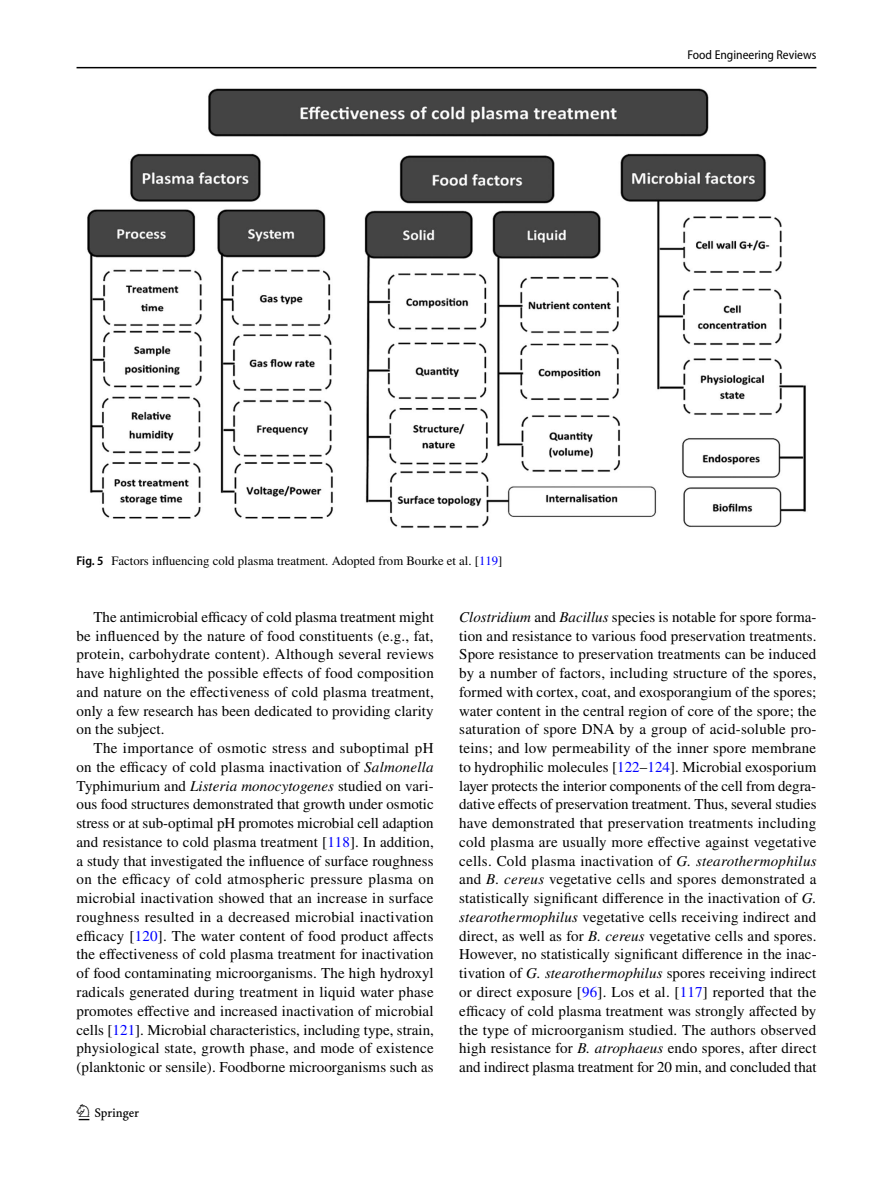
<style>
.page{position:relative;width:893px;height:1187px;background:#fff}
.page>*{position:absolute;margin:0;border:0;box-sizing:border-box;transform-origin:0 0}
.t1{font:22.5px "Springnew Regular 2";color:#000}
.t2{font:15px/18.8px "STIX";letter-spacing:.005em;color:#000;text-align:justify}
.t3{font:12.75px "STIX";color:#000}
.t4{font:semi-condensed 12.75px "Myriad Pro";color:#000}
.s1{font-family:"Myriad Pro";font-weight:600;font-stretch:semi-condensed}
.s2{color:#00f}
.s3{font-style:italic}
</style>
<div class="page">
<hr style="left:77px;top:67px;width:739px;height:1px;background:#000">
<img style="left:87px;top:88px;width:719px;height:440px">
<p class="t4" style="left:688px;top:48px;width:130px">Food Engineering Reviews</p>
<p class="t3" style="left:77px;top:551px;width:427px"><span class="s1">Fig. 5</span> Factors influencing cold plasma treatment. Adopted from Bourke et al. [<span class="s2">119</span>]</p>
<p class="t2" style="left:77px;top:608px;width:359px;text-indent:17px">The antimicrobial efficacy of cold plasma treatment might be influenced by the nature of food constituents (e.g., fat, protein, carbohydrate content). Although several reviews have highlighted the possible effects of food composition and nature on the effectiveness of cold plasma treatment, only a few research has been dedicated to providing clarity on the subject.</p>
<p class="t2" style="left:77px;top:739px;width:359px;text-indent:17px">The importance of osmotic stress and suboptimal pH on the efficacy of cold plasma inactivation of <span class="s3">Salmonella </span>Typhimurium and <span class="s3">Listeria monocytogenes</span> studied on vari&shy;ous food structures demonstrated that growth under osmotic stress or at sub-optimal pH promotes microbial cell adaption and resistance to cold plasma treatment [<span class="s2">118</span>]. In addition, a study that investigated the influence of surface roughness on the efficacy of cold atmospheric pressure plasma on microbial inactivation showed that an increase in surface roughness resulted in a decreased microbial inactivation efficacy [<span class="s2">120</span>]. The water content of food product affects the effectiveness of cold plasma treatment for inactivation of food contaminating microorganisms. The high hydroxyl radicals generated during treatment in liquid water phase promotes effective and increased inactivation of microbial cells [<span class="s2">121</span>]. Microbial characteristics, including type, strain, physiological state, growth phase, and mode of existence (planktonic or sensile). Foodborne microorganisms such as</p>
<h1 class="t1" style="left:79px;top:1104px;width:62px">1 3</h1>
<p class="t2" style="left:459px;top:608px;width:359px"><span class="s3">Clostridium</span> and <span class="s3">Bacillus</span> species is notable for spore forma&shy;tion and resistance to various food preservation treatments.<br>Spore resistance to preservation treatments can be induced by a number of factors, including structure of the spores, formed with cortex, coat, and exosporangium of the spores; water content in the central region of core of the spore; the saturation of spore DNA by a group of acid-soluble pro&shy;teins; and low permeability of the inner spore membrane to hydrophilic molecules [<span class="s2">122</span>–<span class="s2">124</span>]. Microbial exosporium layer protects the interior components of the cell from degra&shy;dative effects of preservation treatment. Thus, several studies have demonstrated that preservation treatments including cold plasma are usually more effective against vegetative cells. Cold plasma inactivation of <span class="s3">G. stearothermophilus </span>and <span class="s3">B. cereus</span> vegetative cells and spores demonstrated a statistically significant difference in the inactivation of <span class="s3">G. stearothermophilus</span> vegetative cells receiving indirect and direct, as well as for <span class="s3">B. cereus</span> vegetative cells and spores.<br>However, no statistically significant difference in the inac&shy;tivation of <span class="s3">G. stearothermophilus</span> spores receiving indirect or direct exposure [<span class="s2">96</span>]. Los et al. [<span class="s2">117</span>] reported that the efficacy of cold plasma treatment was strongly affected by the type of microorganism studied. The authors observed high resistance for <span class="s3">B. atrophaeus</span> endo spores, after direct and indirect plasma treatment for 20 min, and concluded that</p>
</div>
